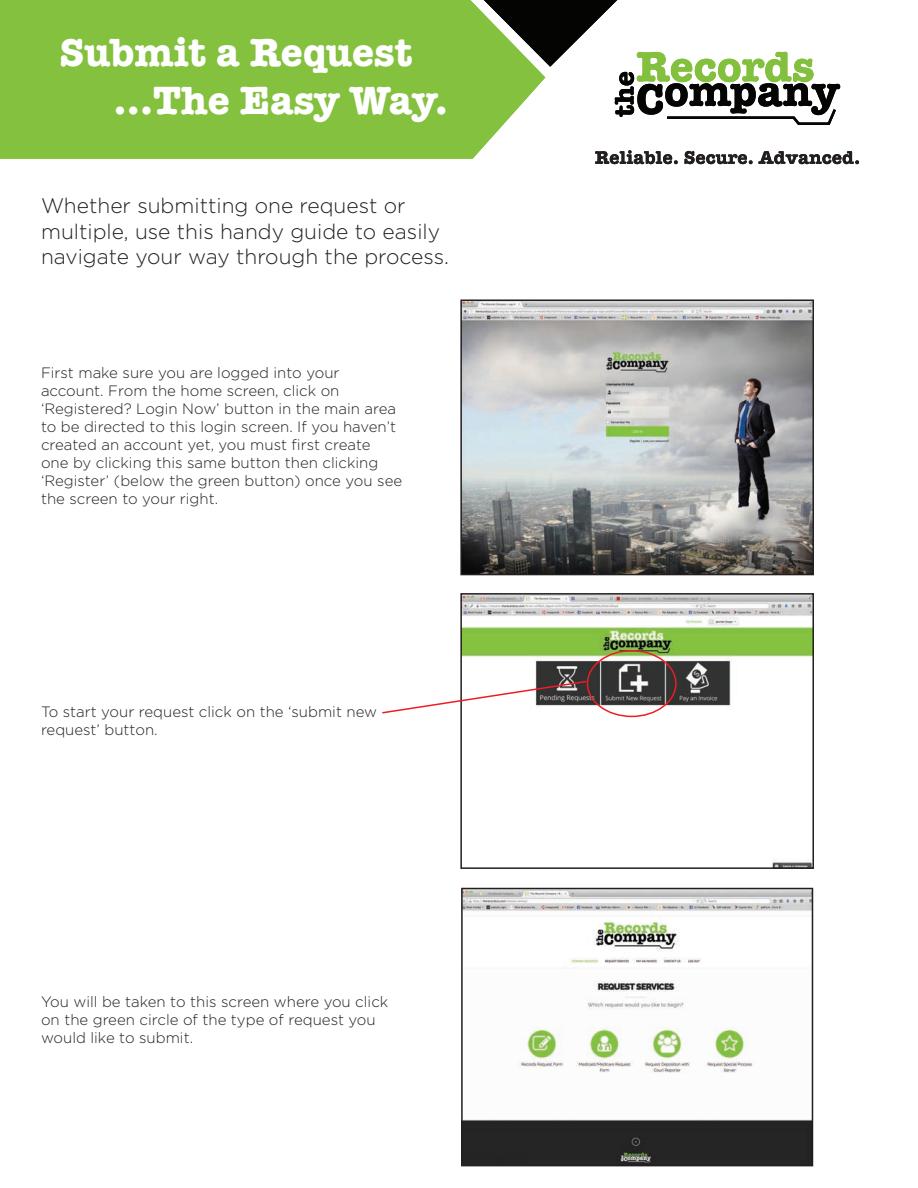
<style>
.page{position:relative;width:918px;height:1188px;background:#fff}
.page>*{position:absolute;margin:0;border:0;box-sizing:border-box;transform-origin:0 0}
.t1{font:700 40.5px/48.6px "American Typewriter";color:#fff}
.t2{font:300 21px/25.2px "Gotham";color:#231f20}
.t3{font:300 15px/18px "Gotham";color:#231f20}
</style>
<div class="page">
<img style="left:464px;top:891px;width:346px;height:272px">
<div style="left:461px;top:888px;width:352px;height:278px;border:2px solid #231f20"></div>
<img style="left:463px;top:302px;width:348px;height:270px">
<div style="left:460px;top:299px;width:354px;height:276px;border:2px solid #231f20"></div>
<img style="left:463px;top:596px;width:348px;height:270px">
<div style="left:460px;top:593px;width:354px;height:276px;border:2px solid #231f20"></div>
<svg style="left:595px;top:150px;width:83px;height:14px"></svg>
<svg style="left:684px;top:151px;width:175px;height:13px"></svg>
<div style="left:587px;top:650px;width:90px;height:67px;border:2px solid #ee1d23;border-radius:50%"></div>
<svg style="left:382px;top:680px;width:206px;height:35px"></svg>
<div style="left:0;top:0;width:502px;height:159px;background:#84c13e"></div>
<svg style="left:484px;top:0;width:356px;height:126px"></svg>
<div style="left:462px;top:1161px;width:67px;height:5px;background:#242424"></div>
<h1 class="t1" style="left:113px;top:26px;width:336px;text-indent:-54px">Submit a Request …The Easy Way.</h1>
<h2 class="t2" style="left:41px;top:193px;width:410px">Whether submitting one request or multiple, use this handy guide to easily navigate your way through the process.</h2>
<p class="t3" style="left:41px;top:363px;width:363px">First make sure you are logged into your account. From the home screen, click on ‘Registered? Login Now’ button in the main area to be directed to this login screen. If you haven’t created an account yet, you must first create<br>one by clicking this same button then clicking ‘Register’ (below the green button) once you see the screen to your right.</p>
<p class="t3" style="left:41px;top:703px;width:338px">To start your request click on the ‘submit new request’ button.</p>
<p class="t3" style="left:41px;top:992px;width:349px">You will be taken to this screen where you click on the green circle of the type of request you would like to submit.</p>
</div>
